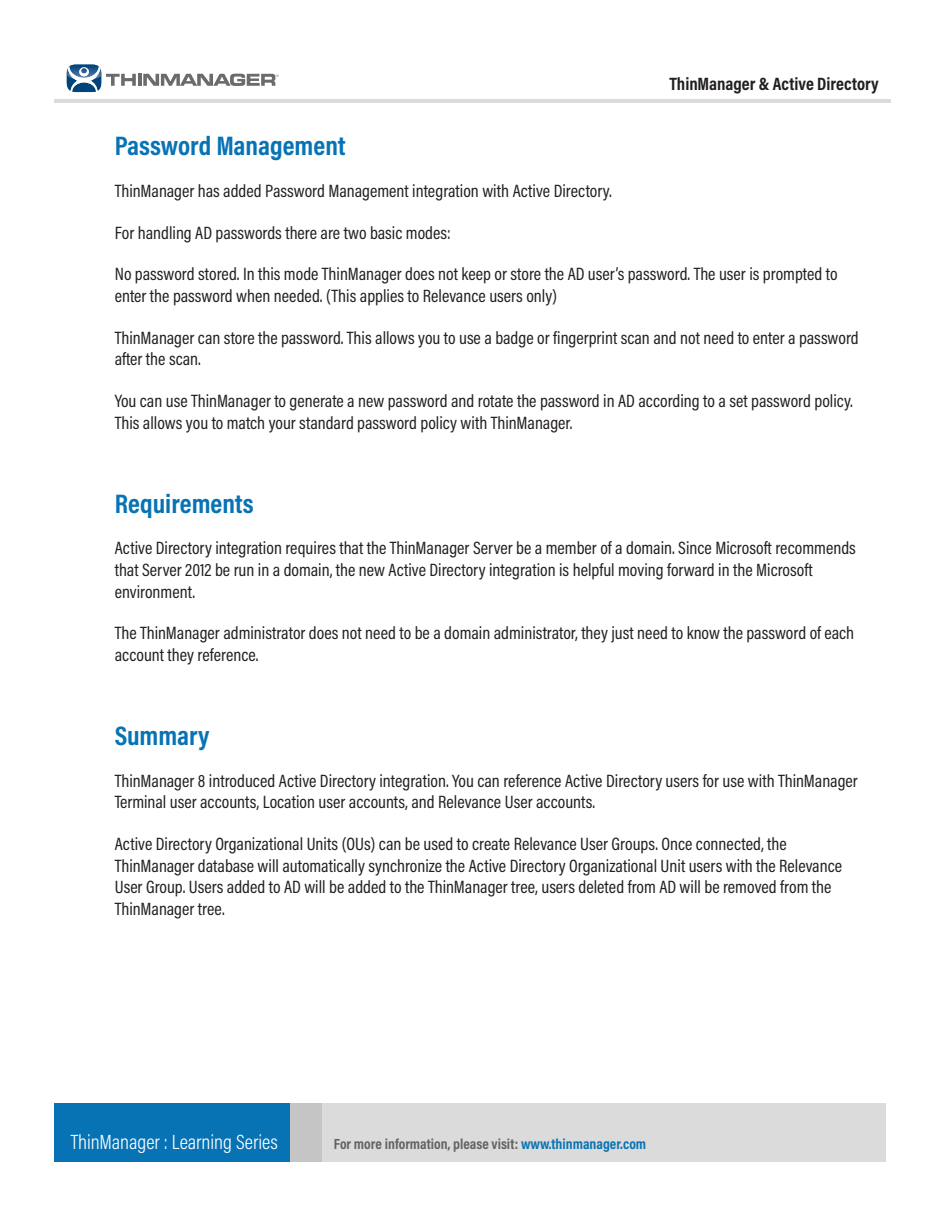
<style>
.page{position:relative;width:945px;height:1215px;background:#fff}
.page>*{position:absolute;margin:0;border:0;box-sizing:border-box;transform-origin:0 0}
.t1{font:700 27px "Acumin Pro Cond";color:#0773b5}
.t2{font:300 20.7px "Acumin Pro Cond";color:#fff}
.t3{font:18px/21.6px "Acumin Pro Cond";color:#231f20}
.t4{font:700 18px "Acumin Pro Cond";color:#231f20}
.t5{font:700 14.7px "Acumin Pro Cond";color:#636366}
.t6{font:3.45px "Helvetica";color:#6b6b6e}
.s1{color:#0773b5}
</style>
<div class="page">
<div style="left:246px;top:1103px;width:640px;height:59px;background:#dbdbdc"></div>
<div style="left:290px;top:1103px;width:32px;height:59px;background:#c5c5c6"></div>
<hr style="left:54px;top:99px;width:837px;height:3px;background:#dbdbdc">
<svg style="left:67px;top:64px;width:208px;height:28px"></svg>
<div style="left:54px;top:1103px;width:236px;height:59px;background:#0773b5"></div>
<p class="t6" style="left:276px;top:73px;width:4px">®</p>
<p class="t4" style="left:669px;top:71px;width:211px">ThinManager &amp; Active Directory</p>
<p class="t1" style="left:115px;top:128px;width:232px">Password Management</p>
<p class="t3" style="left:115px;top:179px;width:498px">ThinManager has added Password Management integration with Active Directory.</p>
<p class="t3" style="left:115px;top:221px;width:338px">For handling AD passwords there are two basic modes:</p>
<p class="t3" style="left:115px;top:263px;width:724px">No password stored. In this mode ThinManager does not keep or store the AD user’s password. The user is prompted to enter the password when needed. (This applies to Relevance users only)</p>
<p class="t3" style="left:115px;top:326px;width:746px">ThinManager can store the password. This allows you to use a badge or fingerprint scan and not need to enter a password after the scan.</p>
<p class="t3" style="left:115px;top:390px;width:740px">You can use ThinManager to generate a new password and rotate the password in AD according to a set password policy.<br>This allows you to match your standard password policy with ThinManager.</p>
<p class="t1" style="left:115px;top:485px;width:140px">Requirements</p>
<p class="t3" style="left:115px;top:537px;width:743px">Active Directory integration requires that the ThinManager Server be a member of a domain. Since Microsoft recommends that Server 2012 be run in a domain, the new Active Directory integration is helpful moving forward in the Microsoft environment.</p>
<p class="t3" style="left:115px;top:622px;width:741px">The ThinManager administrator does not need to be a domain administrator, they just need to know the password of each account they reference.</p>
<p class="t1" style="left:115px;top:718px;width:96px">Summary</p>
<p class="t3" style="left:115px;top:769px;width:745px">ThinManager 8 introduced Active Directory integration. You can reference Active Directory users for use with ThinManager<br>Terminal user accounts, Location user accounts, and Relevance User accounts.</p>
<p class="t3" style="left:115px;top:833px;width:729px">Active Directory Organizational Units (OUs) can be used to create Relevance User Groups. Once connected, the ThinManager database will automatically synchronize the Active Directory Organizational Unit users with the Relevance User Group. Users added to AD will be added to the ThinManager tree, users deleted from AD will be removed from the ThinManager tree.</p>
<p class="t2" style="left:71px;top:1128px;width:209px">ThinManager : Learning Series</p>
<p class="t5" style="left:334px;top:1134px;width:314px">For more information, please visit: <span class="s1">www.thinmanager.com</span></p>
</div>
